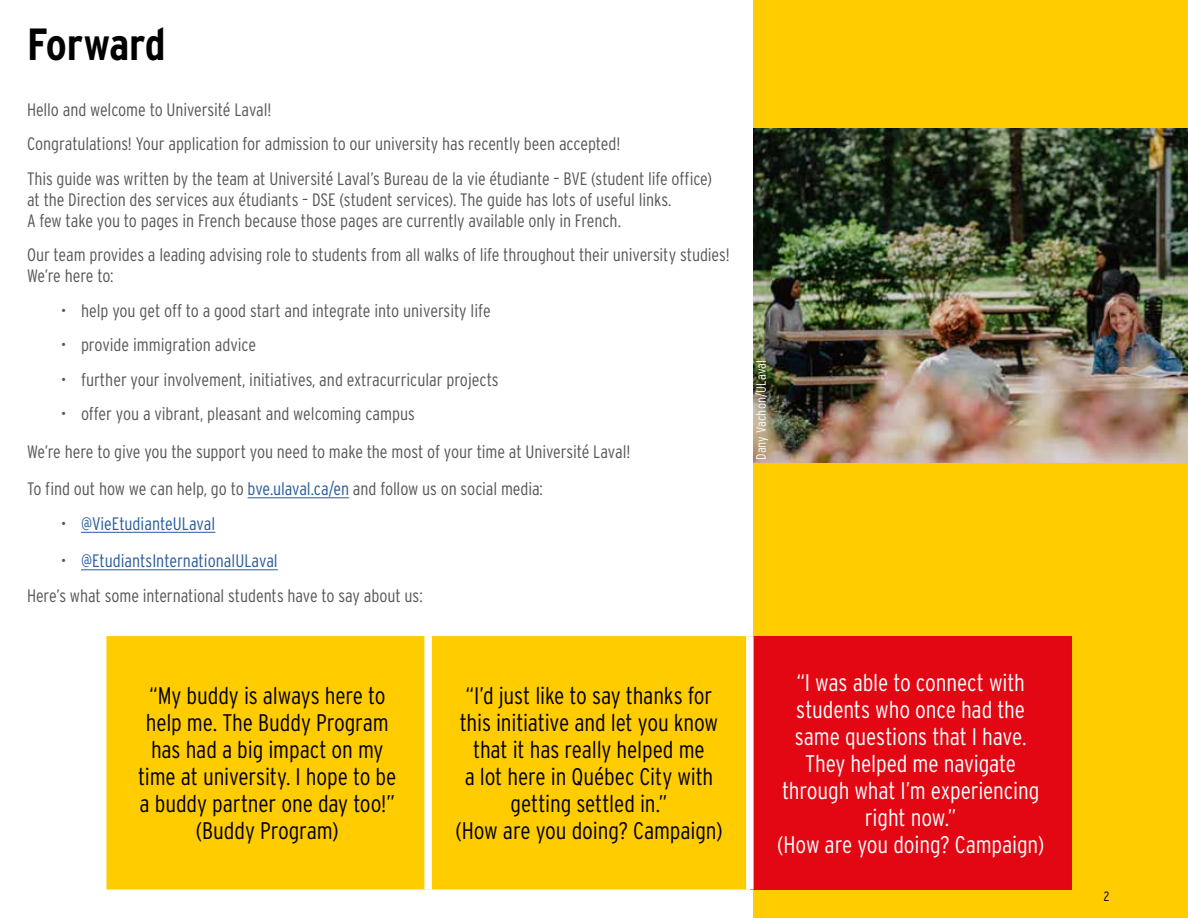
<style>
.page{position:relative;width:1188px;height:918px;background:#fff}
.page>*{position:absolute;margin:0;border:0;box-sizing:border-box;transform-origin:0 0}
.Titre_noir_aligné_ga{font:700 condensed 45px "Interstate";letter-spacing:-.01em;color:#000}
.témoignages_noirs{font:300 condensed 24px/27px "Interstate";letter-spacing:-.005em;color:#000;text-align:center}
.témoignages_blancs{font:300 condensed 24px/27px "Interstate";letter-spacing:-.005em;color:#fff;text-align:center}
.texte_noir_80{font:300 condensed 18px/21px "Interstate";letter-spacing:-.005em;color:#575756}
.t1{font:300 condensed 18px "Interstate";color:#275b9b}
.photo_legende{font:300 condensed 13.5px "Interstate";letter-spacing:.01em;color:#fff}
.Texte_lexique{font:300 condensed 13.5px "Interstate";color:#000}
.s1{color:#275b9b}
.s2{color:#575756}
</style>
<div class="page">
<div style="left:754px;top:0;width:434px;height:918px;background:#fc0"></div>
<img style="left:754px;top:129px;width:434px;height:333px">
<hr style="left:248px;top:498px;width:101px;height:1px;background:#275b9b">
<hr style="left:81px;top:532px;width:134px;height:1px;background:#275b9b">
<hr style="left:81px;top:570px;width:197px;height:1px;background:#275b9b">
<div style="left:106px;top:636px;width:640px;height:254px;background:#fc0"></div>
<div style="left:750px;top:636px;width:322px;height:254px;background:#e30613"></div>
<div style="left:424px;top:636px;width:8px;height:254px;background:#fff"></div>
<div style="left:746px;top:636px;width:8px;height:254px;background:#fff"></div>
<p class="Titre_noir_aligné_ga" style="left:27px;top:19px;width:140px">Forward</p>
<p class="texte_noir_80" style="left:27px;top:99px;width:246px">Hello and welcome to Université Laval!</p>
<p class="texte_noir_80" style="left:27px;top:133px;width:595px">Congratulations! Your application for admission to our university has recently been accepted!</p>
<p class="texte_noir_80" style="left:27px;top:168px;width:687px">This guide was written by the team at Université Laval’s Bureau de la vie étudiante – BVE (student life office) at the Direction des services aux étudiants – DSE (student services). The guide has lots of useful links.<br>A few take you to pages in French because those pages are currently available only in French.</p>
<p class="texte_noir_80" style="left:27px;top:244px;width:704px">Our team provides a leading advising role to students from all walks of life throughout their university studies!<br>We’re here to:</p>
<p class="texte_noir_80" style="left:61px;top:300px;width:431px">• help you get off to a good start and integrate into university life</p>
<p class="texte_noir_80" style="left:61px;top:334px;width:197px">• provide immigration advice</p>
<p class="texte_noir_80" style="left:61px;top:369px;width:439px">• further your involvement, initiatives, and extracurricular projects</p>
<p class="texte_noir_80" style="left:61px;top:403px;width:356px">• offer you a vibrant, pleasant and welcoming campus</p>
<p class="texte_noir_80" style="left:27px;top:441px;width:605px">We’re here to give you the support you need to make the most of your time at Université Laval!</p>
<p class="texte_noir_80" style="left:27px;top:478px;width:517px">To find out how we can help, go to <span class="s1">bve.ulaval.ca/en</span> and follow us on social media:</p>
<p class="t1" style="left:61px;top:513px;width:156px"><span class="s2">•</span> @VieEtudianteULaval</p>
<p class="t1" style="left:61px;top:551px;width:219px"><span class="s2">•</span> @EtudiantsInternationalULaval</p>
<p class="texte_noir_80" style="left:27px;top:585px;width:397px">Here’s what some international students have to say about us:</p>
<p class="photo_legende" style="left:753px;top:460px;width:101px;rotate:-90deg">Dany Vachon/ULaval</p>
<p class="témoignages_noirs" style="left:138px;top:682px;width:260px">“My buddy is always here to help me. The Buddy Program has had a big impact on my time at university. I hope to be a buddy partner one day too!” (Buddy Program)</p>
<p class="témoignages_noirs" style="left:455px;top:682px;width:269px">“I’d just like to say thanks for this initiative and let you know that it has really helped me<br>a lot here in Québec City with getting settled in.”<br>(How are you doing? Campaign)</p>
<p class="témoignages_blancs" style="left:777px;top:668px;width:269px">“I was able to connect with students who once had the same questions that I have.<br>They helped me navigate through what I’m experiencing right now.”<br>(How are you doing? Campaign)</p>
<p class="Texte_lexique" style="left:1104px;top:889px;width:7px">2</p>
</div>
